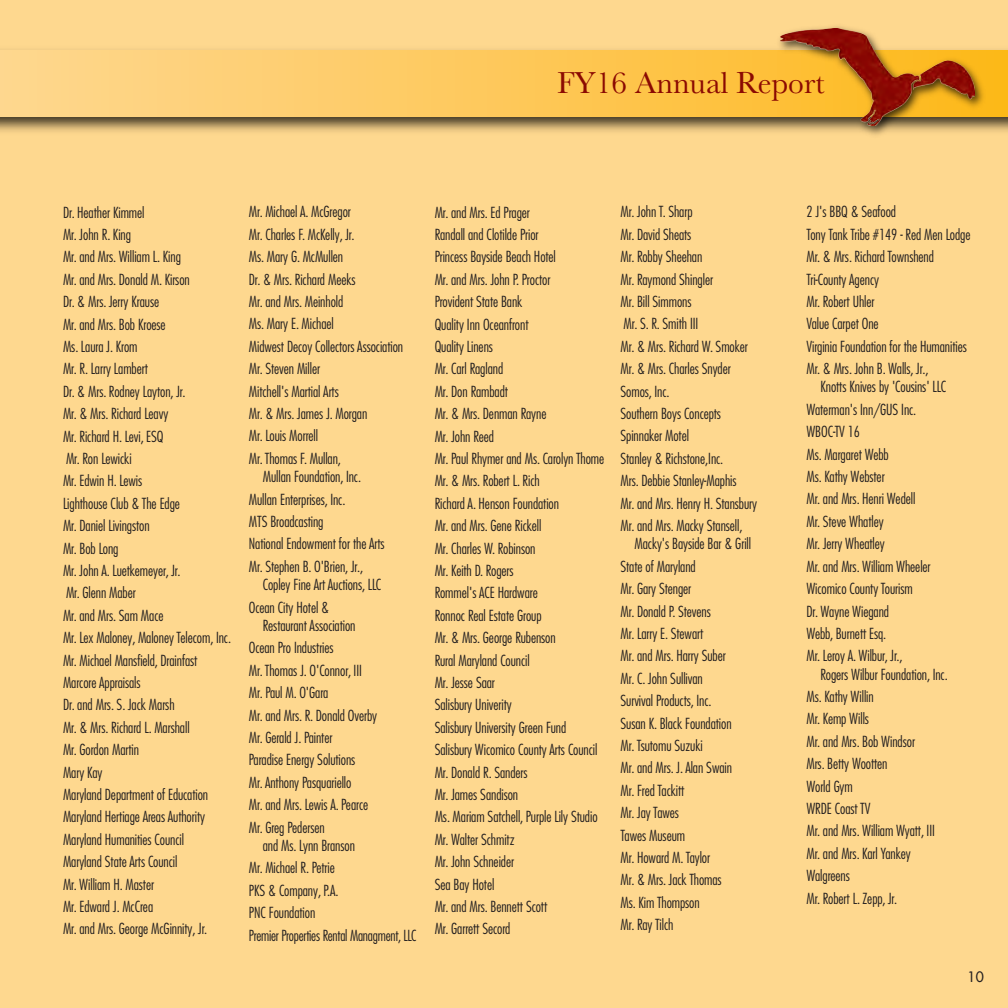
<style>
.page{position:relative;width:1008px;height:1008px;background:#fed88f}
.page>*{position:absolute;margin:0;border:0;box-sizing:border-box;transform-origin:0 0}
.t1{font:31.5px "Baskerville";color:#8b0a02}
.t2{font:300 condensed 14.88px/22.4px "Futura Com";letter-spacing:-.005em;color:#231f20}
.t3{font:500 14px "Futura Com";color:#231f20}
</style>
<div class="page">
<img style="left:0;top:50px;width:715px;height:82px">
<svg style="left:0;top:51px;width:715px;height:65px"></svg>
<img style="left:715px;top:26px;width:293px;height:109px">
<img style="left:780px;top:29px;width:194px;height:97px">
<h1 class="t1" style="left:557px;top:72px;width:269px">FY16 Annual Report</h1>
<p class="t2" style="left:63px;top:201px;width:170px">Dr. Heather Kimmel<br>Mr. John R. King<br>Mr. and Mrs. William L. King<br>Mr. and Mrs. Donald M. Kirson<br>Dr. &amp; Mrs. Jerry Krause<br>Mr. and Mrs. Bob Kroese<br>Ms. Laura J. Krom<br>Mr. R. Larry Lambert<br>Dr. &amp; Mrs. Rodney Layton, Jr.<br>Mr. &amp; Mrs. Richard Leavy<br>Mr. Richard H. Levi, ESQ<br>Mr. Ron Lewicki<br>Mr. Edwin H. Lewis<br>Lighthouse Club &amp; The Edge<br>Mr. Daniel Livingston<br>Mr. Bob Long<br>Mr. John A. Luetkemeyer, Jr.<br>Mr. Glenn Maber<br>Mr. and Mrs. Sam Mace<br>Mr. Lex Maloney, Maloney Telecom, Inc.<br>Mr. Michael Mansfield, Drainfast<br>Marcore Appraisals<br>Dr. and Mrs. S. Jack Marsh<br>Mr. &amp; Mrs. Richard L. Marshall<br>Mr. Gordon Martin<br>Mary Kay<br>Maryland Department of Education<br>Maryland Hertiage Areas Authority<br>Maryland Humanities Council<br>Maryland State Arts Council<br>Mr. William H. Master<br>Mr. Edward J. McCrea<br>Mr. and Mrs. George McGinnity, Jr.</p>
<p class="t2" style="left:249px;top:201px;width:156px">Mr. Michael A. McGregor<br>Mr. Charles F. McKelly, Jr.<br>Ms. Mary G. McMullen<br>Dr. &amp; Mrs. Richard Meeks<br>Mr. and Mrs. Meinhold<br>Ms. Mary E. Michael<br>Midwest Decoy Collectors Association<br>Mr. Steven Miller<br>Mitchell's Martial Arts<br>Mr. &amp; Mrs. James J. Morgan<br>Mr. Louis Morrell<br>Mr. Thomas F. Mullan,</p>
<p class="t2" style="left:249px;top:466px;width:137px;text-indent:14px">Mullan Foundation, Inc.<br>Mullan Enterprises, Inc.<br>MTS Broadcasting<br>National Endowment for the Arts<br>Mr. Stephen B. O'Brien, Jr.,</p>
<p class="t2" style="left:249px;top:573px;width:134px;text-indent:14px">Copley Fine Art Auctions, LLC<br>Ocean City Hotel &amp;</p>
<p class="t2" style="left:249px;top:614px;width:130px;text-indent:14px">Restaurant Association<br>Ocean Pro Industries<br>Mr. Thomas J. O'Connor, III<br>Mr. Paul M. O'Gara<br>Mr. and Mrs. R. Donald Overby<br>Mr. Gerald J. Painter<br>Paradise Energy Solutions<br>Mr. Anthony Pasquariello<br>Mr. and Mrs. Lewis A. Pearce<br>Mr. Greg Pedersen</p>
<p class="t2" style="left:249px;top:834px;width:169px;text-indent:14px">and Ms. Lynn Branson<br>Mr. Michael R. Petrie<br>PKS &amp; Company, P.A.<br>PNC Foundation<br>Premier Properties Rental Managment, LLC</p>
<p class="t2" style="left:435px;top:201px;width:171px">Mr. and Mrs. Ed Prager<br>Randall and Clotilde Prior<br>Princess Bayside Beach Hotel<br>Mr. and Mrs. John P. Proctor<br>Provident State Bank<br>Quality Inn Oceanfront<br>Quality Linens<br>Mr. Carl Ragland<br>Mr. Don Rambadt<br>Mr. &amp; Mrs. Denman Rayne<br>Mr. John Reed<br>Mr. Paul Rhymer and Ms. Carolyn Thome<br>Mr. &amp; Mrs. Robert L. Rich<br>Richard A. Henson Foundation<br>Mr. and Mrs. Gene Rickell<br>Mr. Charles W. Robinson<br>Mr. Keith D. Rogers<br>Rommel's ACE Hardware<br>Ronnoc Real Estate Group<br>Mr. &amp; Mrs. George Rubenson<br>Rural Maryland Council<br>Mr. Jesse Saar<br>Salisbury Univerity<br>Salisbury University Green Fund<br>Salisbury Wicomico County Arts Council<br>Mr. Donald R. Sanders<br>Mr. James Sandison<br>Ms. Mariam Satchell, Purple Lily Studio<br>Mr. Walter Schmitz<br>Mr. John Schneider<br>Sea Bay Hotel<br>Mr. and Mrs. Bennett Scott<br>Mr. Garrett Secord</p>
<p class="t2" style="left:621px;top:201px;width:138px">Mr. John T. Sharp<br>Mr. David Sheats<br>Mr. Robby Sheehan<br>Mr. Raymond Shingler<br>Mr. Bill Simmons<br>Mr. S. R. Smith III<br>Mr. &amp; Mrs. Richard W. Smoker<br>Mr. &amp; Mrs. Charles Snyder<br>Somos, Inc.<br>Southern Boys Concepts<br>Spinnaker Motel<br>Stanley &amp; Richstone,Inc.<br>Mrs. Debbie Stanley-Maphis<br>Mr. and Mrs. Henry H. Stansbury<br>Mr. and Mrs. Macky Stansell,</p>
<p class="t2" style="left:621px;top:533px;width:132px;text-indent:14px">Macky's Bayside Bar &amp; Grill<br>State of Maryland<br>Mr. Gary Stenger<br>Mr. Donald P. Stevens<br>Mr. Larry E. Stewart<br>Mr. and Mrs. Harry Suber<br>Mr. C. John Sullivan<br>Survival Products, Inc.<br>Susan K. Black Foundation<br>Mr. Tsutomu Suzuki<br>Mr. and Mrs. J. Alan Swain<br>Mr. Fred Tackitt<br>Mr. Jay Tawes<br>Tawes Museum<br>Mr. Howard M. Taylor<br>Mr. &amp; Mrs. Jack Thomas<br>Ms. Kim Thompson<br>Mr. Ray Tilch</p>
<p class="t2" style="left:806px;top:201px;width:166px">2 J's BBQ &amp; Seafood<br>Tony Tank Tribe #149 - Red Men Lodge<br>Mr. &amp; Mrs. Richard Townshend<br>Tri-County Agency<br>Mr. Robert Uhler<br>Value Carpet One<br>Virginia Foundation for the Humanities<br>Mr. &amp; Mrs. John B. Walls, Jr.,</p>
<p class="t2" style="left:806px;top:376px;width:141px;text-indent:14px">Knotts Knives by 'Cousins' LLC<br>Waterman's Inn/GUS Inc.<br>WBOC-TV 16<br>Ms. Margaret Webb<br>Ms. Kathy Webster<br>Mr. and Mrs. Henri Wedell<br>Mr. Steve Whatley<br>Mr. Jerry Wheatley<br>Mr. and Mrs. William Wheeler<br>Wicomico County Tourism<br>Dr. Wayne Wiegand<br>Webb, Burnett Esq.<br>Mr. Leroy A. Wilbur, Jr.,</p>
<p class="t2" style="left:806px;top:663px;width:143px;text-indent:14px">Rogers Wilbur Foundation, Inc.<br>Ms. Kathy Willin<br>Mr. Kemp Wills<br>Mr. and Mrs. Bob Windsor<br>Mrs. Betty Wootten<br>World Gym<br>WRDE Coast TV<br>Mr. and Mrs. William Wyatt, III<br>Mr. and Mrs. Karl Yankey<br>Walgreens<br>Mr. Robert L. Zepp, Jr.</p>
<p class="t3" style="left:968px;top:967px;width:18px">10</p>
</div>
